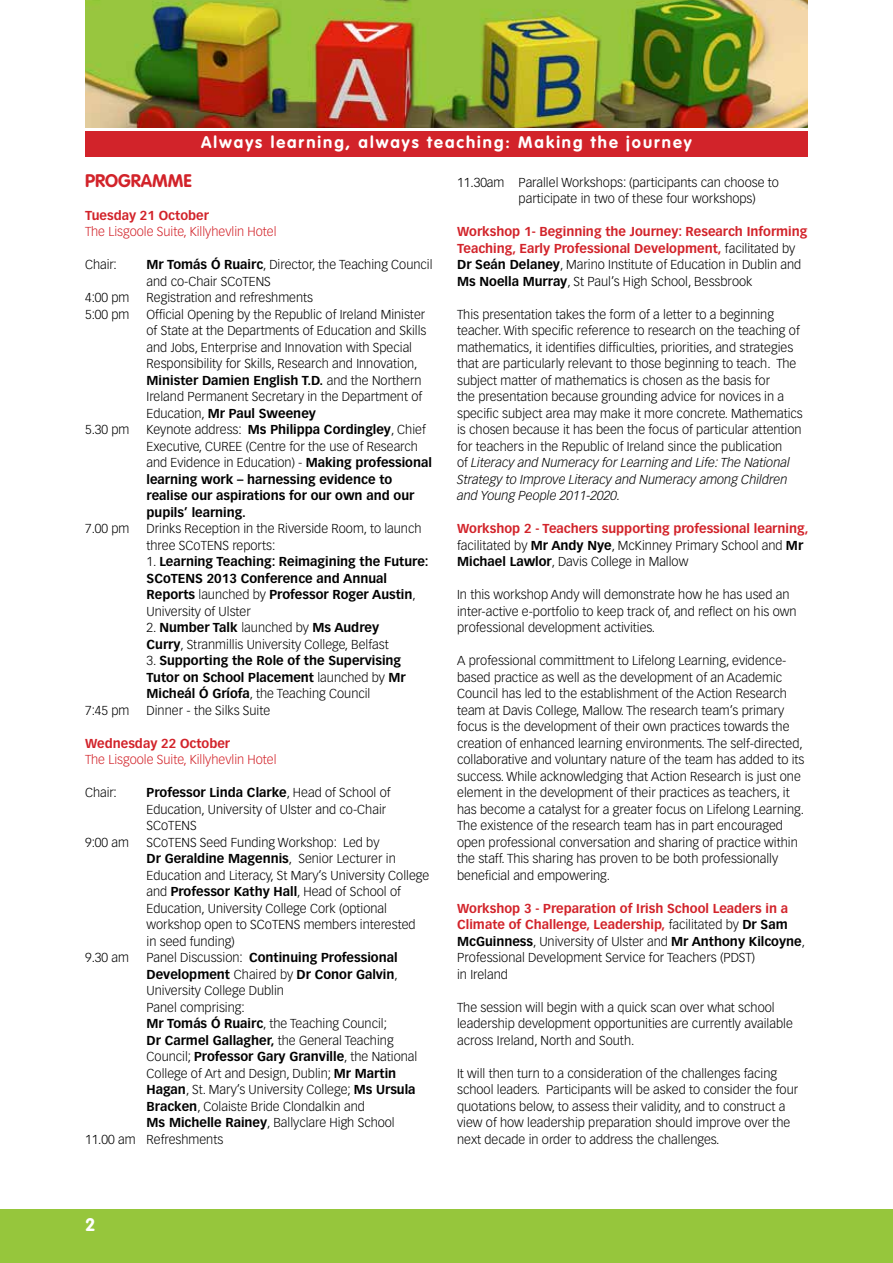
<style>
.page{position:relative;width:893px;height:1263px;background:#fff}
.page>*{position:absolute;margin:0;border:0;box-sizing:border-box;transform-origin:0 0}
.t1{font:700 18px "VAG Rounded";color:#d2232a}
.t2{font:700 18px "VAG Rounded";color:#fff}
.t3{font:700 16.5px "VAG Rounded";letter-spacing:.12em;color:#fff}
.t4{font:300 12.75px/16.5px "Vectora LH";color:#000}
.t5{font:700 12.75px/16.5px "Vectora LH";color:#000}
.t6{font:700 12.75px/16.5px "Vectora LH";color:#d2232a}
.t7{font:300 12.75px "Vectora LH";color:#d2232a}
.s1{font-weight:700}
.s2{font-weight:300}
.s3{font-weight:300;color:#000}
.s4{color:#000}
.s5{font-style:italic}
.s6{font-weight:700;color:#d2232a}
</style>
<div class="page">
<img style="left:85px;top:0;width:723px;height:127px">
<div style="left:85px;top:132px;width:723px;height:25px;background:#d2232a"></div>
<div style="left:0;top:1210px;width:893px;height:53px;background:#96c63c"></div>
<p class="t3" style="left:201px;top:133px;width:492px">Always learning, always teaching: Making the journey</p>
<h1 class="t1" style="left:85px;top:170px;width:108px">PROGRAMME</h1>
<p class="t6" style="left:85px;top:207px;width:125px">Tuesday 21 October</p>
<p class="t7" style="left:85px;top:224px;width:193px">The Lisgoole Suite, Killyhevlin Hotel</p>
<p class="t4" style="left:85px;top:256px;width:33px">Chair:</p>
<p class="t4" style="left:147px;top:256px;width:288px"><span class="s1">Mr Tomás Ó Ruairc</span>, Director, the Teaching Council and co-Chair SCoTENS</p>
<p class="t4" style="left:85px;top:289px;width:46px">4:00 pm</p>
<p class="t4" style="left:147px;top:289px;width:168px">Registration and refreshments</p>
<p class="t4" style="left:85px;top:306px;width:46px">5:00 pm</p>
<p class="t4" style="left:147px;top:306px;width:281px">Official Opening by the Republic of Ireland Minister of State at the Departments of Education and Skills and Jobs, Enterprise and Innovation with Special Responsibility for Skills, Research and Innovation, <span class="s1">Minister Damien English T.D.</span> and the Northern Ireland Permanent Secretary in the Department of Education, <span class="s1">Mr Paul Sweeney</span></p>
<p class="t4" style="left:85px;top:421px;width:46px">5.30 pm</p>
<p class="t5" style="left:147px;top:421px;width:287px"><span class="s2">Keynote address:</span> Ms Philippa Cordingley<span class="s2">, Chief Executive, CUREE (Centre for the use of Research and Evidence in Education) -</span> Making professional learning work – harnessing evidence to realise our aspirations for our own and our pupils’ learning.</p>
<p class="t4" style="left:85px;top:520px;width:46px">7.00 pm</p>
<p class="t4" style="left:147px;top:520px;width:276px">Drinks Reception in the Riverside Room, to launch three SCoTENS reports:</p>
<p class="t5" style="left:147px;top:553px;width:284px"><span class="s2">1.</span> Learning Teaching: Reimagining the Future:<br>SCoTENS 2013 Conference and Annual Reports <span class="s2">launched by</span> Professor Roger Austin<span class="s2">, University of Ulster</span></p>
<p class="t4" style="left:147px;top:619px;width:244px">2. <span class="s1">Number Talk</span> launched by <span class="s1">Ms Audrey<br>Curry</span>, Stranmillis University College, Belfast</p>
<p class="t5" style="left:147px;top:652px;width:260px"><span class="s2">3.</span> Supporting the Role of the Supervising<br>Tutor on School Placement <span class="s2">launched by</span> Mr<br>Micheál Ó Gríofa<span class="s2">, the Teaching Council</span></p>
<p class="t4" style="left:85px;top:702px;width:46px">7:45 pm</p>
<p class="t4" style="left:147px;top:702px;width:125px">Dinner - the Silks Suite</p>
<p class="t6" style="left:85px;top:735px;width:147px">Wednesday 22 October</p>
<p class="t7" style="left:85px;top:752px;width:193px">The Lisgoole Suite, Killyhevlin Hotel</p>
<p class="t4" style="left:85px;top:784px;width:33px">Chair:</p>
<p class="t4" style="left:147px;top:784px;width:245px"><span class="s1">Professor Linda Clarke</span>, Head of School of<br>Education, University of Ulster and co-Chair<br>SCoTENS</p>
<p class="t4" style="left:85px;top:834px;width:46px">9:00 am</p>
<p class="t4" style="left:147px;top:834px;width:284px">SCoTENS Seed Funding Workshop: Led by<br><span class="s1">Dr Geraldine Magennis</span>, Senior Lecturer in Education and Literacy, St Mary’s University College and <span class="s1">Professor Kathy Hall</span>, Head of School of Education, University College Cork (optional workshop open to SCoTENS members interested<br>in seed funding)</p>
<p class="t4" style="left:85px;top:949px;width:46px">9.30 am</p>
<p class="t5" style="left:147px;top:949px;width:253px"><span class="s2">Panel Discussion:</span> Continuing Professional</p>
<p class="t5" style="left:147px;top:966px;width:253px">Development <span class="s2">Chaired by</span> Dr Conor Galvin<span class="s2">,</span></p>
<p class="t4" style="left:147px;top:982px;width:139px">University College Dublin</p>
<p class="t4" style="left:147px;top:999px;width:100px">Panel comprising:</p>
<p class="t4" style="left:147px;top:1015px;width:242px"><span class="s1">Mr Tomás Ó Ruairc</span>, the Teaching Council;</p>
<p class="t5" style="left:147px;top:1032px;width:249px">Dr Carmel Gallagher, <span class="s2">the General Teaching</span></p>
<p class="t5" style="left:147px;top:1048px;width:272px"><span class="s2">Council;</span> Professor Gary Granville<span class="s2">, the National</span></p>
<p class="t4" style="left:147px;top:1065px;width:251px">College of Art and Design, Dublin; <span class="s1">Mr Martin</span></p>
<p class="t4" style="left:147px;top:1081px;width:271px"><span class="s1">Hagan</span>, St. Mary’s University College; <span class="s1">Ms Ursula</span></p>
<p class="t4" style="left:147px;top:1098px;width:220px"><span class="s1">Bracken</span>, Colaiste Bride Clondalkin and</p>
<p class="t4" style="left:147px;top:1114px;width:250px"><span class="s1">Ms Michelle Rainey</span>, Ballyclare High School</p>
<p class="t4" style="left:85px;top:1131px;width:140px">11.00 am Refreshments</p>
<p class="t4" style="left:519px;top:174px;width:262px;text-indent:-62px">11.30am Parallel Workshops: (participants can choose to participate in two of these four workshops)</p>
<p class="t6" style="left:457px;top:223px;width:352px">Workshop 1- Beginning the Journey: Research Informing Teaching, Early Professional Development, <span class="s3">facilitated by </span><span class="s4">Dr Seán Delaney</span><span class="s3">, Marino Institute of Education in Dublin and </span><span class="s4">Ms Noella Murray</span><span class="s3">, St Paul’s High School, Bessbrook</span></p>
<p class="t4" style="left:457px;top:306px;width:347px">This presentation takes the form of a letter to a beginning teacher. With specific reference to research on the teaching of mathematics, it identifies difficulties, priorities, and strategies that are particularly relevant to those beginning to teach. The subject matter of mathematics is chosen as the basis for<br>the presentation because grounding advice for novices in a specific subject area may make it more concrete. Mathematics is chosen because it has been the focus of particular attention for teachers in the Republic of Ireland since the publication<br>of <span class="s5">Literacy and Numeracy for Learning and Life: The National Strategy to Improve Literacy and Numeracy among Children and Young People 2011-2020.</span></p>
<p class="t4" style="left:457px;top:520px;width:353px"><span class="s6">Workshop 2 - Teachers supporting professional learning, </span>facilitated by <span class="s1">Mr Andy Nye</span>, McKinney Primary School and <span class="s1">Mr<br>Michael Lawlor</span>, Davis College in Mallow</p>
<p class="t4" style="left:457px;top:586px;width:341px">In this workshop Andy will demonstrate how he has used an inter-active e-portfolio to keep track of, and reflect on his own professional development activities.</p>
<p class="t4" style="left:457px;top:652px;width:349px">A professional committment to Lifelong Learning, evidence&shy;based practice as well as the development of an Academic Council has led to the establishment of the Action Research team at Davis College, Mallow. The research team’s primary focus is the development of their own practices towards the creation of enhanced learning environments. The self-directed, collaborative and voluntary nature of the team has added to its success. While acknowledging that Action Research is just one element in the development of their practices as teachers, it has become a catalyst for a greater focus on Lifelong Learning.<br>The existence of the research team has in part encouraged open professional conversation and sharing of practice within the staff. This sharing has proven to be both professionally beneficial and empowering.</p>
<p class="t4" style="left:457px;top:900px;width:349px"><span class="s6">Workshop 3 - Preparation of Irish School Leaders in a Climate of Challenge, Leadership,</span> facilitated by <span class="s1">Dr Sam McGuinness</span>, University of Ulster and <span class="s1">Mr Anthony Kilcoyne</span>, Professional Development Service for Teachers (PDST)<br>in Ireland</p>
<p class="t4" style="left:457px;top:999px;width:337px">The session will begin with a quick scan over what school leadership development opportunities are currently available across Ireland, North and South.</p>
<p class="t4" style="left:457px;top:1065px;width:343px">It will then turn to a consideration of the challenges facing school leaders. Participants will be asked to consider the four quotations below, to assess their validity, and to construct a view of how leadership preparation should improve over the next decade in order to address the challenges.</p>
<h1 class="t2" style="left:85px;top:1214px;width:12px">2</h1>
</div>
